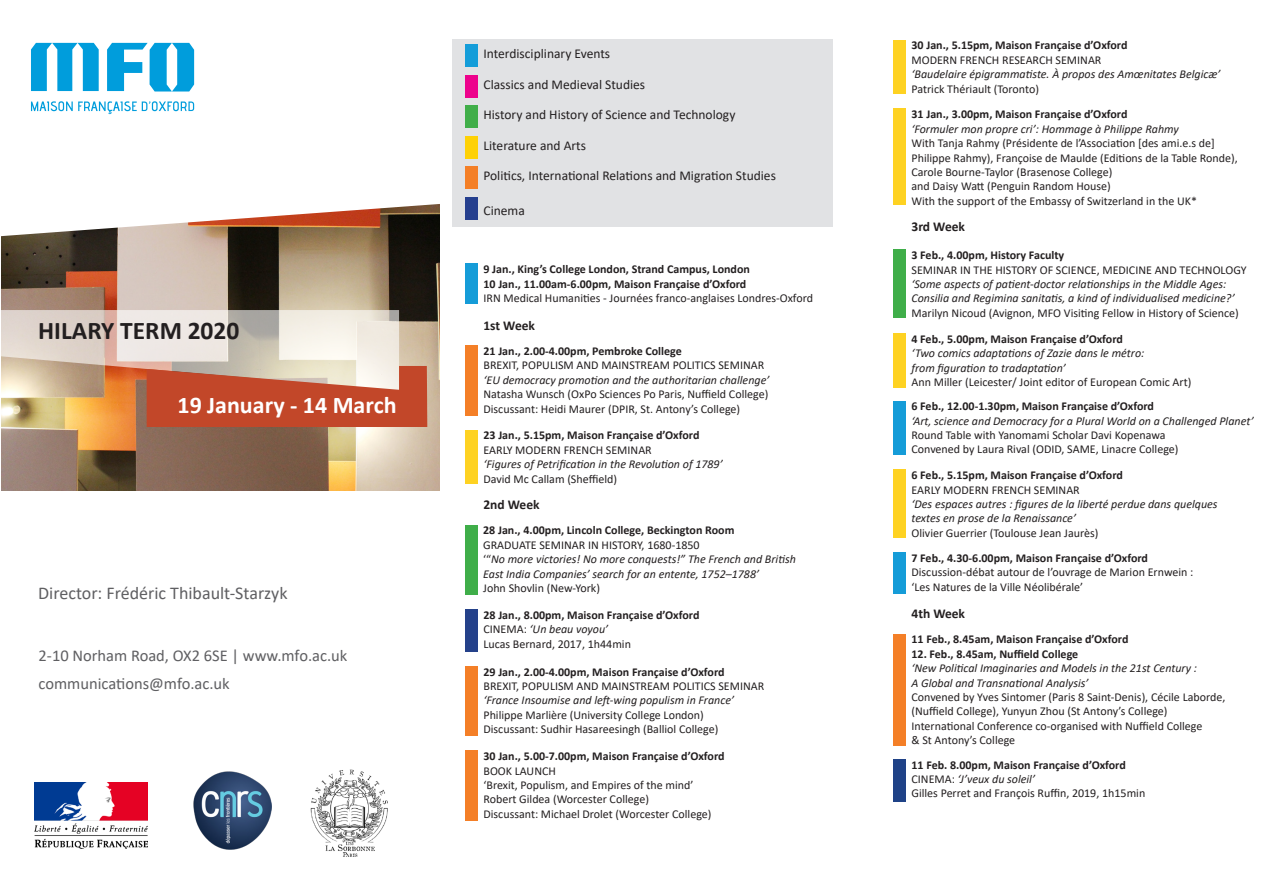
<style>
.page{position:relative;width:1263px;height:893px;background:#fff}
.page>*{position:absolute;margin:0;border:0;box-sizing:border-box;transform-origin:0 0}
.t1{font:700 25.5px "Calibri";color:#231f20}
.t2{font:700 24px "Calibri";color:#fff}
.t3{font:18px "Calibri";color:#5f5f62}
.t4{font:16.5px "Calibri";color:#5f5f62}
.t5{font:13.5px "Calibri";color:#231f20}
.t6{font:700 13.5px "Calibri";color:#231f20}
.t7{font:italic 12px/14.4px "Calibri";color:#231f20}
.t8{font:12px/14.4px "Calibri";color:#231f20}
.t9{font:700 12px/14.4px "Calibri";color:#231f20}
.s1{font-weight:400}
.s2{font-weight:700;font-style:normal}
.s3{font-style:normal}
.s4{font-weight:400;font-style:italic}
.s5{font-weight:700}
.s6{font-style:italic}
</style>
<div class="page">
<div style="left:453px;top:39px;width:380px;height:188px;background:#e1e2e4"></div>
<div style="left:466px;top:44px;width:12px;height:23px;background:#149dd9"></div>
<div style="left:466px;top:105px;width:12px;height:23px;background:#40ae49"></div>
<div style="left:466px;top:75px;width:12px;height:22px;background:#ed028c"></div>
<div style="left:466px;top:345px;width:12px;height:71px;background:#f47f27"></div>
<div style="left:466px;top:666px;width:12px;height:69px;background:#f47f27"></div>
<div style="left:466px;top:750px;width:12px;height:71px;background:#f47f27"></div>
<div style="left:466px;top:609px;width:12px;height:42px;background:#24418a"></div>
<div style="left:466px;top:430px;width:12px;height:54px;background:#fed222"></div>
<div style="left:466px;top:264px;width:12px;height:40px;background:#159cd8"></div>
<div style="left:466px;top:525px;width:12px;height:70px;background:#3fae49"></div>
<div style="left:466px;top:136px;width:12px;height:23px;background:#fed105"></div>
<div style="left:466px;top:166px;width:12px;height:23px;background:#f47f26"></div>
<div style="left:466px;top:197px;width:12px;height:23px;background:#253f8e"></div>
<div style="left:894px;top:249px;width:12px;height:69px;background:#3fae49"></div>
<div style="left:894px;top:333px;width:12px;height:55px;background:#fed222"></div>
<div style="left:894px;top:759px;width:12px;height:43px;background:#1f4287"></div>
<div style="left:894px;top:634px;width:12px;height:111px;background:#f47f27"></div>
<div style="left:894px;top:401px;width:12px;height:54px;background:#159cd8"></div>
<div style="left:894px;top:109px;width:12px;height:96px;background:#fed222"></div>
<div style="left:894px;top:469px;width:12px;height:69px;background:#fed222"></div>
<div style="left:894px;top:552px;width:12px;height:41px;background:#159cd8"></div>
<div style="left:894px;top:40px;width:12px;height:54px;background:#fed222"></div>
<img style="left:2px;top:236px;width:438px;height:255px">
<svg style="left:4px;top:42px;width:436px;height:194px"></svg>
<svg style="left:31px;top:101px;width:163px;height:13px"></svg>
<svg style="left:31px;top:43px;width:68px;height:48px"></svg>
<svg style="left:107px;top:43px;width:87px;height:49px"></svg>
<img style="left:310px;top:769px;width:78px;height:88px">
<img style="left:194px;top:771px;width:77px;height:78px">
<img style="left:34px;top:782px;width:113px;height:67px">
<svg style="left:1px;top:310px;width:426px;height:117px;background:#d5a78f"></svg>
<p class="t1" style="left:38px;top:312px;width:203px">HILARY TERM 2020</p>
<p class="t2" style="left:178px;top:388px;width:221px">19 January - 14 March</p>
<p class="t2" style="left:185px;top:391px;width:208px">13 January - 9 March</p>
<p class="t3" style="left:38px;top:581px;width:251px">Director: Frédéric Thibault-Starzyk</p>
<p class="t4" style="left:39px;top:644px;width:310px">2-10 Norham Road, OX2 6SE | www.mfo.ac.uk</p>
<p class="t4" style="left:39px;top:672px;width:193px">communications@mfo.ac.uk</p>
<p class="t5" style="left:483px;top:44px;width:128px">Interdisciplinary Events</p>
<p class="t5" style="left:483px;top:75px;width:163px">Classics and Medieval Studies</p>
<p class="t5" style="left:483px;top:105px;width:253px">History and History of Science and Technology</p>
<p class="t5" style="left:483px;top:136px;width:104px">Literature and Arts</p>
<p class="t5" style="left:483px;top:166px;width:294px">Politics, International Relations and Migration Studies</p>
<p class="t5" style="left:483px;top:201px;width:43px">Cinema</p>
<p class="t9" style="left:483px;top:262px;width:331px">9 Jan., King’s College London, Strand Campus, London<br>10 Jan., 11.00am-6.00pm, Maison Française d’Oxford<br><span class="s1">IRN Medical Humanities - Journées franco-anglaises Londres-Oxford</span></p>
<p class="t6" style="left:483px;top:316px;width:53px">1st Week</p>
<p class="t7" style="left:483px;top:343px;width:287px"><span class="s2">21 Jan., 2.00-4.00pm, Pembroke College<br></span><span class="s3">BREXIT, POPULISM AND MAINSTREAM POLITICS SEMINAR </span>‘EU democracy promotion and the authoritarian challenge’</p>
<p class="t8" style="left:483px;top:387px;width:286px">Natasha Wunsch (OxPo Sciences Po Paris, Nuffield College)</p>
<p class="t8" style="left:483px;top:401px;width:258px">Discussant: Heidi Maurer (DPIR, St. Antony’s College)</p>
<p class="t9" style="left:483px;top:428px;width:217px">23 Jan., 5.15pm, Maison Française d’Oxford<br><span class="s1">EARLY MODERN FRENCH SEMINAR</span></p>
<p class="t7" style="left:483px;top:457px;width:241px">‘Figures of Petrification in the Revolution of 1789’<br><span class="s3">David Mc Callam (Sheffield)</span></p>
<p class="t6" style="left:483px;top:495px;width:58px">2nd Week</p>
<p class="t7" style="left:483px;top:523px;width:314px"><span class="s2">28 Jan., 4.00pm, Lincoln College, Beckington Room<br></span><span class="s3">GRADUATE SEMINAR IN HISTORY, 1680-1850<br>‘“</span>No more victories! No more conquests!” The French and British East India Companies’ search for an entente, 1752–1788’<br><span class="s3">John Shovlin (New-York)</span></p>
<p class="t9" style="left:483px;top:607px;width:217px">28 Jan., 8.00pm, Maison Française d’Oxford<br><span class="s1">CINEMA:</span> <span class="s4">‘Un beau voyou’<br></span><span class="s1">Lucas Bernard, 2017, 1h44min</span></p>
<p class="t7" style="left:483px;top:664px;width:282px"><span class="s2">29 Jan., 2.00-4.00pm, Maison Française d’Oxford<br></span><span class="s3">BREXIT, POPULISM AND MAINSTREAM POLITICS SEMINAR </span>‘France Insoumise and left-wing populism in France’</p>
<p class="t8" style="left:483px;top:707px;width:222px">Philippe Marlière (University College London)</p>
<p class="t8" style="left:483px;top:722px;width:236px">Discussant: Sudhir Hasareesingh (Balliol College)</p>
<p class="t8" style="left:483px;top:749px;width:243px"><span class="s5">30 Jan., 5.00-7.00pm, Maison Française d’Oxford<br></span>BOOK LAUNCH<br>‘Brexit, Populism, and Empires of the mind’</p>
<p class="t8" style="left:483px;top:792px;width:167px">Robert Gildea (Worcester College)</p>
<p class="t8" style="left:483px;top:806px;width:230px">Discussant: Michael Drolet (Worcester College)</p>
<p class="t9" style="left:911px;top:38px;width:217px">30 Jan., 5.15pm, Maison Française d’Oxford<br><span class="s1">MODERN FRENCH RESEARCH SEMINAR</span></p>
<p class="t7" style="left:911px;top:66px;width:310px">‘Baudelaire épigrammatiste. À propos des Amœnitates Belgicæ’<br><span class="s3">Patrick Thériault (Toronto)</span></p>
<p class="t9" style="left:911px;top:107px;width:217px">31 Jan., 3.00pm, Maison Française d’Oxford</p>
<p class="t7" style="left:911px;top:121px;width:269px">‘Formuler mon propre cri’: Hommage à Philippe Rahmy</p>
<p class="t8" style="left:911px;top:136px;width:328px">With Tanja Rahmy (Présidente de l’Association [des ami.e.s de] Philippe Rahmy), Françoise de Maulde (Editions de la Table Ronde), Carole Bourne-Taylor (Brasenose College)<br>and Daisy Watt (Penguin Random House)</p>
<p class="t8" style="left:911px;top:193px;width:287px">With the support of the Embassy of Switzerland in the UK*</p>
<p class="t6" style="left:911px;top:217px;width:55px">3rd Week</p>
<p class="t7" style="left:911px;top:247px;width:337px"><span class="s2">3 Feb., 4.00pm, History Faculty<br></span><span class="s3">SEMINAR IN THE HISTORY OF SCIENCE, MEDICINE AND TECHNOLOGY </span>‘Some aspects of patient-doctor relationships in the Middle Ages:<br>Consilia and Regimina sanitatis, a kind of individualised medicine?’ <span class="s3">Marilyn Nicoud (Avignon, MFO Visiting Fellow in History of Science)</span></p>
<p class="t7" style="left:911px;top:331px;width:281px"><span class="s2">4 Feb., 5.00pm, Maison Française d’Oxford<br></span>‘Two comics adaptations of Zazie dans le métro:<br>from figuration to tradaptation’<br><span class="s3">Ann Miller (Leicester/ Joint editor of European Comic Art)</span></p>
<p class="t7" style="left:911px;top:399px;width:344px"><span class="s2">6 Feb., 12.00-1.30pm, Maison Française d’Oxford<br></span>‘Art, science and Democracy for a Plural World on a Challenged Planet’</p>
<p class="t8" style="left:911px;top:428px;width:256px">Round Table with Yanomami Scholar Davi Kopenawa</p>
<p class="t8" style="left:911px;top:442px;width:268px">Convened by Laura Rival (ODID, SAME, Linacre College)</p>
<p class="t9" style="left:911px;top:468px;width:213px">6 Feb., 5.15pm, Maison Française d’Oxford<br><span class="s1">EARLY MODERN FRENCH SEMINAR</span></p>
<p class="t7" style="left:911px;top:496px;width:308px">‘Des espaces autres : figures de la liberté perdue dans quelques textes en prose de la Renaissance’<br><span class="s3">Olivier Guerrier (Toulouse Jean Jaurès)</span></p>
<p class="t8" style="left:911px;top:550px;width:283px"><span class="s5">7 Feb., 4.30-6.00pm, Maison Française d’Oxford<br></span>Discussion-débat autour de l’ouvrage de Marion Ernwein :</p>
<p class="t8" style="left:911px;top:579px;width:173px">‘Les Natures de la Ville Néolibérale’</p>
<p class="t6" style="left:911px;top:604px;width:55px">4th Week</p>
<p class="t9" style="left:911px;top:632px;width:218px">11 Feb., 8.45am, Maison Française d’Oxford</p>
<p class="t7" style="left:911px;top:646px;width:287px"><span class="s2">12. Feb., 8.45am, Nuffield College<br></span>‘New Political Imaginaries and Models in the 21st Century :<br>A Global and Transnational Analysis’</p>
<p class="t8" style="left:911px;top:689px;width:315px">Convened by Yves Sintomer (Paris 8 Saint-Denis), Cécile Laborde, (Nuffield College), Yunyun Zhou (St Antony’s College)<br>International Conference co-organised with Nuffield College<br>&amp; St Antony’s College</p>
<p class="t8" style="left:911px;top:757px;width:235px"><span class="s5">11 Feb. 8.00pm, Maison Française d’Oxford<br></span>CINEMA: <span class="s6">‘J’veux du soleil’<br></span>Gilles Perret and François Ruffin, 2019, 1h15min</p>
</div>
